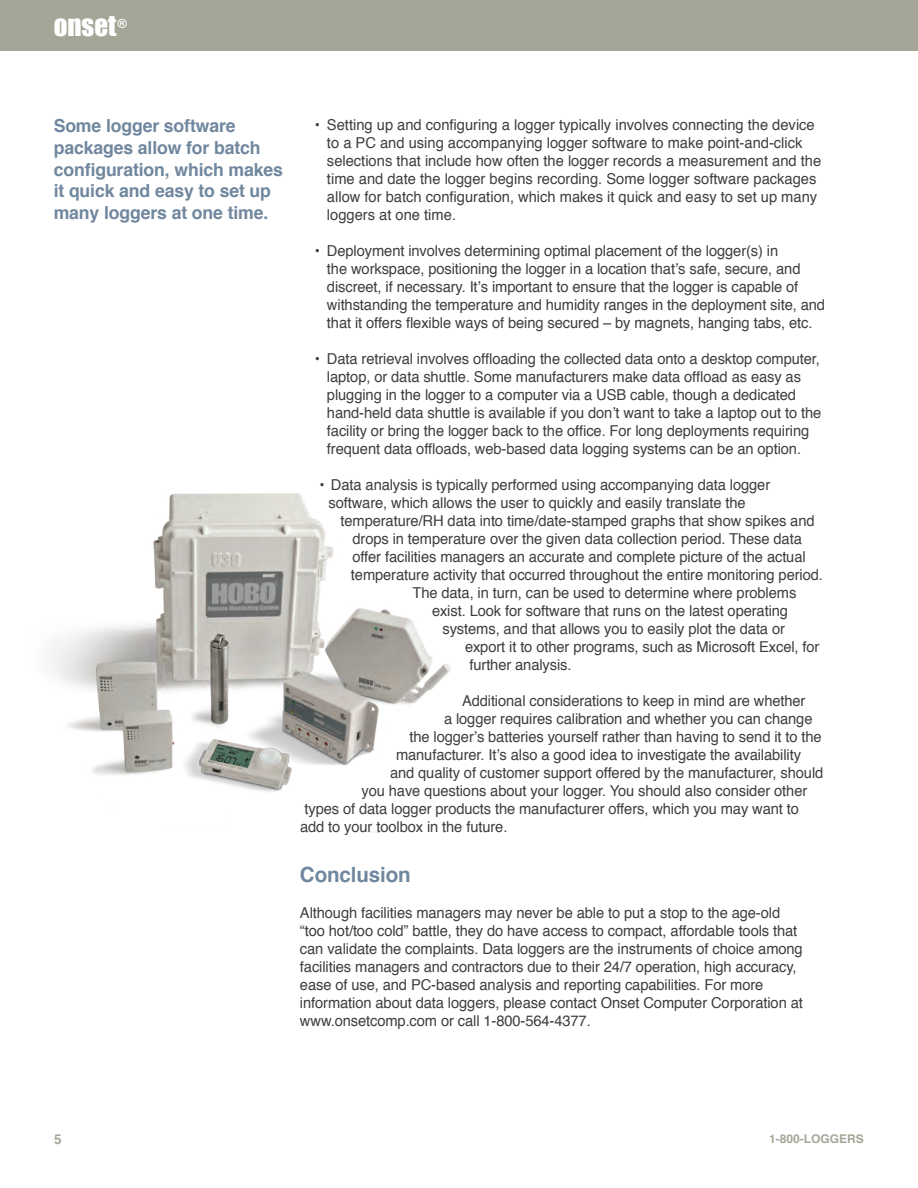
<style>
.page{position:relative;width:918px;height:1188px;background:#fff}
.page>*{position:absolute;margin:0;border:0;box-sizing:border-box;transform-origin:0 0}
.t1{font:27px "Impact";color:#fff}
.t2{font:700 21px "Helvetica";letter-spacing:-.005em;color:#70879e}
.t3{font:700 18px/21.6px "Helvetica";letter-spacing:-.005em;color:#70879e}
.t4{font:15px/18px "Helvetica";letter-spacing:-.005em;color:#3e3e3f}
.t5{font:700 13.5px "Helvetica";color:#a6a698}
.t6{font:700 12px "Helvetica";color:#a6a698}
</style>
<div class="page">
<div style="left:0;top:0;width:918px;height:51px;background:#a6a698"></div>
<img style="left:48px;top:493px;width:403px;height:339px">
<p class="t1" style="left:54px;top:9px;width:75px">ONSET<sup>®</sup></p>
<p class="t3" style="left:54px;top:115px;width:231px">Some logger software packages allow for batch configuration, which makes it quick and easy to set up many loggers at one time.</p>
<p class="t4" style="left:327px;top:116px;width:496px;text-indent:-12px">• Setting up and configuring a logger typically involves connecting the device to a PC and using accompanying logger software to make point-and-click selections that include how often the logger records a measurement and the time and date the logger begins recording. Some logger software packages allow for batch configuration, which makes it quick and easy to set up many loggers at one time.</p>
<p class="t4" style="left:327px;top:242px;width:500px;text-indent:-12px">• Deployment involves determining optimal placement of the logger(s) in<br>the workspace, positioning the logger in a location that’s safe, secure, and discreet, if necessary. It’s important to ensure that the logger is capable of withstanding the temperature and humidity ranges in the deployment site, and that it offers flexible ways of being secured – by magnets, hanging tabs, etc.</p>
<p class="t4" style="left:327px;top:350px;width:496px;text-indent:-12px">• Data retrieval involves offloading the collected data onto a desktop computer, laptop, or data shuttle. Some manufacturers make data offload as easy as plugging in the logger to a computer via a USB cable, though a dedicated hand-held data shuttle is available if you don’t want to take a laptop out to the facility or bring the logger back to the office. For long deployments requiring frequent data offloads, web-based data logging systems can be an option.</p>
<p class="t4" style="left:319px;top:476px;width:452px">• Data analysis is typically performed using accompanying data logger</p>
<p class="t4" style="left:328px;top:494px;width:419px">software, which allows the user to quickly and easily translate the</p>
<p class="t4" style="left:340px;top:512px;width:476px">temperature/RH data into time/date-stamped graphs that show spikes and</p>
<p class="t4" style="left:352px;top:530px;width:451px">drops in temperature over the given data collection period. These data</p>
<p class="t4" style="left:352px;top:548px;width:455px">offer facilities managers an accurate and complete picture of the actual</p>
<p class="t4" style="left:351px;top:566px;width:473px">temperature activity that occurred throughout the entire monitoring period.</p>
<p class="t4" style="left:412px;top:584px;width:385px">The data, in turn, can be used to determine where problems</p>
<p class="t4" style="left:432px;top:602px;width:358px">exist. Look for software that runs on the latest operating</p>
<p class="t4" style="left:442px;top:620px;width:344px">systems, and that allows you to easily plot the data or</p>
<p class="t4" style="left:465px;top:638px;width:356px">export it to other programs, such as Microsoft Excel, for</p>
<p class="t4" style="left:470px;top:656px;width:104px">further analysis.</p>
<p class="t4" style="left:462px;top:692px;width:345px">Additional considerations to keep in mind are whether</p>
<p class="t4" style="left:444px;top:710px;width:370px">a logger requires calibration and whether you can change</p>
<p class="t4" style="left:410px;top:728px;width:414px">the logger’s batteries yourself rather than having to send it to the</p>
<p class="t4" style="left:396px;top:746px;width:407px">manufacturer. It’s also a good idea to investigate the availability</p>
<p class="t4" style="left:390px;top:764px;width:435px">and quality of customer support offered by the manufacturer, should</p>
<p class="t4" style="left:362px;top:782px;width:447px">you have questions about your logger. You should also consider other</p>
<p class="t4" style="left:305px;top:800px;width:496px">types of data logger products the manufacturer offers, which you may want to</p>
<p class="t4" style="left:300px;top:818px;width:209px">add to your toolbox in the future.</p>
<p class="t2" style="left:300px;top:858px;width:112px">Conclusion</p>
<p class="t4" style="left:300px;top:905px;width:504px">Although facilities managers may never be able to put a stop to the age-old “too hot/too cold” battle, they do have access to compact, affordable tools that can validate the complaints. Data loggers are the instruments of choice among facilities managers and contractors due to their 24/7 operation, high accuracy, ease of use, and PC-based analysis and reporting capabilities. For more information about data loggers, please contact Onset Computer Corporation at www.onsetcomp.com or call 1-800-564-4377.</p>
<p class="t5" style="left:54px;top:1128px;width:9px">5</p>
<p class="t6" style="left:769px;top:1129px;width:96px">1-800-LOGGERS</p>
</div>
